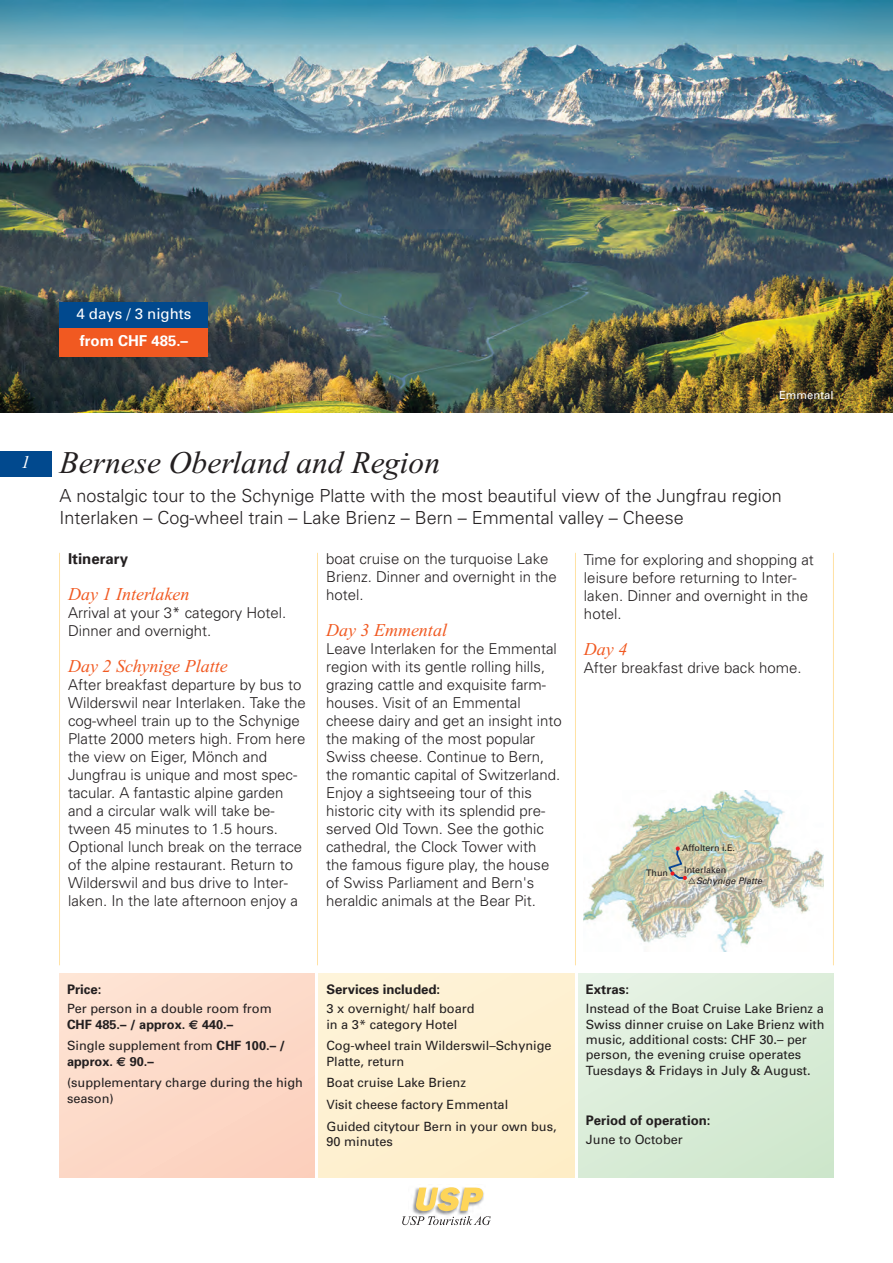
<style>
.page{position:relative;width:893px;height:1263px;background:#fff}
.page>*{position:absolute;margin:0;border:0;box-sizing:border-box;transform-origin:0 0}
.t1{font:italic 31.5px "Times New Roman";color:#231f20}
.t2{font:300 18px/21.6px "Univers";color:#231f20}
.t3{font:italic 18px "Times New Roman";color:#f15921}
.t4{font:italic 18px "Times New Roman";color:#fff}
.t5{font:300 15px/18px "Univers";color:#231f20}
.t6{font:15px "Univers";color:#fff}
.t7{font:700 15px "Univers";color:#fff}
.t8{font:700 15px "Univers";color:#231f20}
.t9{font:700 13.2px "Univers";color:#231f20}
.t10{font:12.75px/15.3px "Univers";color:#231f20}
.t11{font:11.25px "Univers";color:#fff}
.t12{font:9px "Univers";color:#231f20}
.t13{font:italic 9px "Univers";color:#231f20}
.s1{font-weight:700}
.s2{font-family:"Euro Sans";font-weight:700}
</style>
<div class="page">
<img style="left:0;top:0;width:893px;height:412px">
<div style="left:578px;top:974px;width:255px;height:204px;background:#daecd8"></div>
<img style="left:584px;top:791px;width:239px;height:160px">
<svg style="left:667px;top:846px;width:28px;height:38px"></svg>
<div style="left:60px;top:974px;width:255px;height:204px;background:#fddac8"></div>
<div style="left:319px;top:974px;width:255px;height:204px;background:#fef0d0"></div>
<hr style="left:317px;top:553px;width:1px;height:412px;background:#ffe2a5">
<hr style="left:59px;top:553px;width:1px;height:412px;background:#ffe2a5">
<hr style="left:575px;top:553px;width:1px;height:412px;background:#ffe2a5">
<hr style="left:833px;top:553px;width:1px;height:412px;background:#ffe2a5">
<svg style="left:402px;top:1187px;width:89px;height:38px"></svg>
<div style="left:60px;top:327px;width:148px;height:30px;background:#f15921"></div>
<div style="left:60px;top:302px;width:148px;height:25px;background:#01498e"></div>
<div style="left:0;top:451px;width:51px;height:25px;background:#01498e"></div>
<p class="t4" style="left:21px;top:455px;width:11px">1</p>
<p class="t6" style="left:76px;top:308px;width:117px">4 days / 3 nights</p>
<p class="t7" style="left:80px;top:335px;width:110px">from CHF 485.–</p>
<h1 class="t1" style="left:60px;top:451px;width:382px">Bernese Oberland and Region</h1>
<p class="t11" style="left:779px;top:391px;width:56px">Emmental</p>
<p class="t2" style="left:60px;top:486px;width:724px">A nostalgic tour to the Schynige Platte with the most beautiful view of the Jungfrau region<br>Interlaken – Cog-wheel train – Lake Brienz – Bern – Emmental valley – Cheese</p>
<p class="t8" style="left:68px;top:553px;width:62px">Itinerary</p>
<p class="t3" style="left:68px;top:587px;width:123px">Day 1 Interlaken</p>
<p class="t5" style="left:68px;top:605px;width:220px">Arrival at your 3* category Hotel.<br>Dinner and overnight.</p>
<p class="t3" style="left:68px;top:659px;width:161px">Day 2 Schynige Platte</p>
<p class="t5" style="left:68px;top:677px;width:239px">After breakfast departure by bus to Wilderswil near Interlaken. Take the cog-wheel train up to the Schynige Platte 2000 meters high. From here the view on Eiger, Mönch and Jungfrau is unique and most spec - tacular. A fantastic alpine garden and a circular walk will take be - tween 45 minutes to 1.5 hours.<br>Optional lunch break on the terrace of the alpine restaurant. Return to Wilderswil and bus drive to Inter - laken. In the late afternoon enjoy a</p>
<p class="t5" style="left:326px;top:551px;width:232px">boat cruise on the turquoise Lake<br>Brienz. Dinner and overnight in the hotel.</p>
<p class="t3" style="left:326px;top:623px;width:122px">Day 3 Emmental</p>
<p class="t5" style="left:326px;top:641px;width:237px">Leave Interlaken for the Emmental region with its gentle rolling hills, grazing cattle and exquisite farm&shy;houses. Visit of an Emmental cheese dairy and get an insight into the making of the most popular Swiss cheese. Continue to Bern, the romantic capital of Switzerland.<br>Enjoy a sightseeing tour of this historic city with its splendid pre&shy;served Old Town. See the gothic cathedral, the Clock Tower with<br>the famous figure play, the house of Swiss Parliament and Bern's heraldic animals at the Bear Pit.</p>
<p class="t5" style="left:584px;top:551px;width:231px">Time for exploring and shopping at leisure before returning to Inter - laken. Dinner and overnight in the hotel.</p>
<p class="t3" style="left:584px;top:642px;width:45px">Day 4</p>
<p class="t5" style="left:584px;top:659px;width:219px">After breakfast drive back home.</p>
<p class="t12" style="left:682px;top:844px;width:55px">Affoltern i.E.</p>
<p class="t13" style="left:696px;top:877px;width:68px">Schynige Platte</p>
<p class="t12" style="left:646px;top:869px;width:23px">Thun</p>
<p class="t12" style="left:684px;top:867px;width:44px">Interlaken</p>
<p class="t9" style="left:67px;top:984px;width:36px">Price:</p>
<p class="t10" style="left:67px;top:1002px;width:206px">Per person in a double room from<br><span class="s1">CHF 485.– / approx.</span> <span class="s2">€</span> <span class="s1">440.–</span></p>
<p class="t10" style="left:67px;top:1039px;width:220px">Single supplement from <span class="s1">CHF 100.– / approx.</span> <span class="s2">€</span> <span class="s1">90.–</span></p>
<p class="t10" style="left:67px;top:1076px;width:237px">(supplementary charge during the high season)</p>
<p class="t9" style="left:326px;top:984px;width:115px">Services included:</p>
<p class="t10" style="left:326px;top:1002px;width:150px">3 x overnight/ half board in a 3* category Hotel</p>
<p class="t10" style="left:326px;top:1039px;width:227px">Cog-wheel train Wilderswil–Schynige<br>Platte, return</p>
<p class="t10" style="left:326px;top:1073px;width:232px;line-height:21.6px">Boat cruise Lake Brienz<br>Visit cheese factory Emmental<br>Guided citytour Bern in your own bus,</p>
<p class="t10" style="left:326px;top:1135px;width:68px">90 minutes</p>
<p class="t9" style="left:586px;top:984px;width:45px">Extras:</p>
<p class="t10" style="left:586px;top:1002px;width:240px">Instead of the Boat Cruise Lake Brienz a Swiss dinner cruise on Lake Brienz with music, additional costs: CHF 30.– per person, the evening cruise operates Tuesdays &amp; Fridays in July &amp; August.</p>
<p class="t9" style="left:586px;top:1115px;width:126px">Period of operation:</p>
<p class="t10" style="left:586px;top:1133px;width:99px">June to October</p>
</div>
